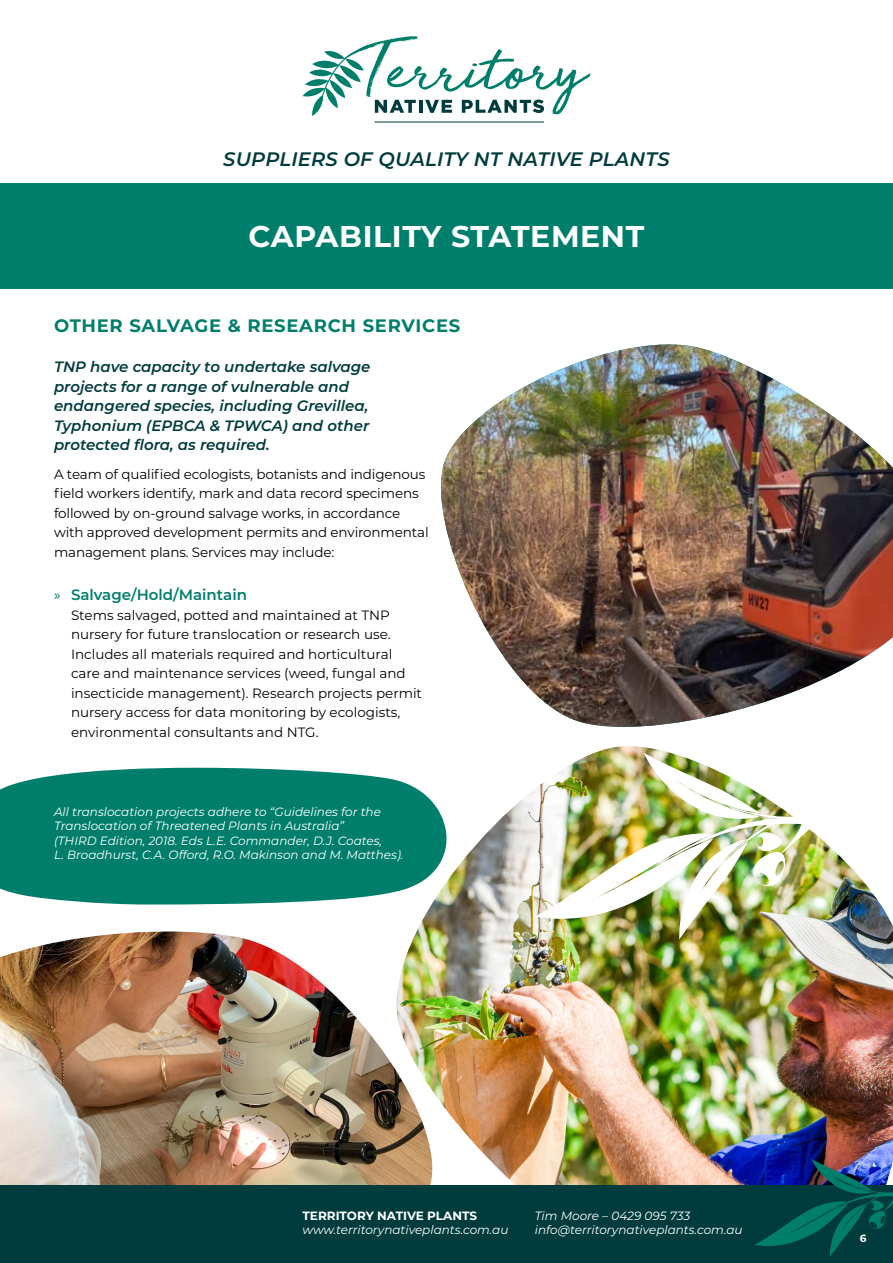
<style>
.page{position:relative;width:893px;height:1263px;background:#fff}
.page>*{position:absolute;margin:0;border:0;box-sizing:border-box;transform-origin:0 0}
.t1{font:700 30px "Montserrat";letter-spacing:.02em;color:#fff}
.t2{font:italic 600 19.5px "Montserrat";letter-spacing:.01em;color:#003c3d}
.subheading{font:700 18px "Montserrat";letter-spacing:.04em;color:#007e6c}
.heading3{font:italic 600 15px/19.5px "Montserrat";color:#003c3d}
.t3{font:600 15px "Montserrat";color:#007e6c}
.body{font:13.5px/19.5px "Montserrat";letter-spacing:-.01em;color:#000}
.t4{font:italic 12px/14.4px "Montserrat";color:#fff}
.t5{font:700 12px "Montserrat";color:#fff}
.t6{font:700 10.5px "Montserrat";color:#fff}
.s1{font-family:"Myriad Pro";font-weight:400}
</style>
<div class="page">
<svg style="left:303px;top:36px;width:287px;height:80px"></svg>
<hr style="left:374px;top:122px;width:170px;height:1px;background:#003c3d">
<div style="left:0;top:183px;width:893px;height:105px;background:#007e6c"></div>
<img style="left:0;top:931px;width:397px;height:254px">
<div style="left:0;top:768px;width:397px;height:136px;background:#007e6c"></div>
<img style="left:397px;top:746px;width:496px;height:439px">
<img style="left:441px;top:344px;width:452px;height:383px">
<img style="left:535px;top:752px;width:288px;height:188px">
<div style="left:0;top:1185px;width:893px;height:78px;background:#003c3d"></div>
<svg style="left:754px;top:1159px;width:139px;height:98px"></svg>
<h2 class="t2" style="left:223px;top:145px;width:448px">SUPPLIERS OF QUALITY NT NATIVE PLANTS</h2>
<h1 class="t1" style="left:249px;top:214px;width:397px">CAPABILITY STATEMENT</h1>
<p class="subheading" style="left:54px;top:312px;width:408px">OTHER SALVAGE &amp; RESEARCH SERVICES</p>
<p class="heading3" style="left:54px;top:357px;width:318px">TNP have capacity to undertake salvage projects for a range of vulnerable and endangered species, including Grevillea, Typhonium (EPBCA &amp; TPWCA) and other protected flora, as required.</p>
<p class="body" style="left:54px;top:464px;width:376px">A team of qualified ecologists, botanists and indigenous field workers identify, mark and data record specimens followed by on-ground salvage works, in accordance with approved development permits and environmental management plans. Services may include:</p>
<p class="t3" style="left:54px;top:584px;width:194px"><span class="s1">»</span> Salvage/Hold/Maintain</p>
<p class="body" style="left:71px;top:605px;width:353px">Stems salvaged, potted and maintained at TNP nursery for future translocation or research use.<br>Includes all materials required and horticultural care and maintenance services (weed, fungal and insecticide management). Research projects permit nursery access for data monitoring by ecologists, environmental consultants and NTG.</p>
<p class="t4" style="left:54px;top:804px;width:351px">All translocation projects adhere to “Guidelines for the Translocation of Threatened Plants in Australia”<br>(THIRD Edition, 2018. Eds L.E. Commander, D.J. Coates,<br>L. Broadhurst, C.A. Offord, R.O. Makinson and M. Matthes).</p>
<p class="t5" style="left:303px;top:1206px;width:176px">TERRITORY NATIVE PLANTS</p>
<p class="t4" style="left:303px;top:1222px;width:207px">www.territorynativeplants.com.au</p>
<p class="t4" style="left:535px;top:1208px;width:209px">Tim Moore – 0429 095 733 info@territorynativeplants.com.au</p>
<p class="t6" style="left:860px;top:1230px;width:8px">6</p>
</div>
